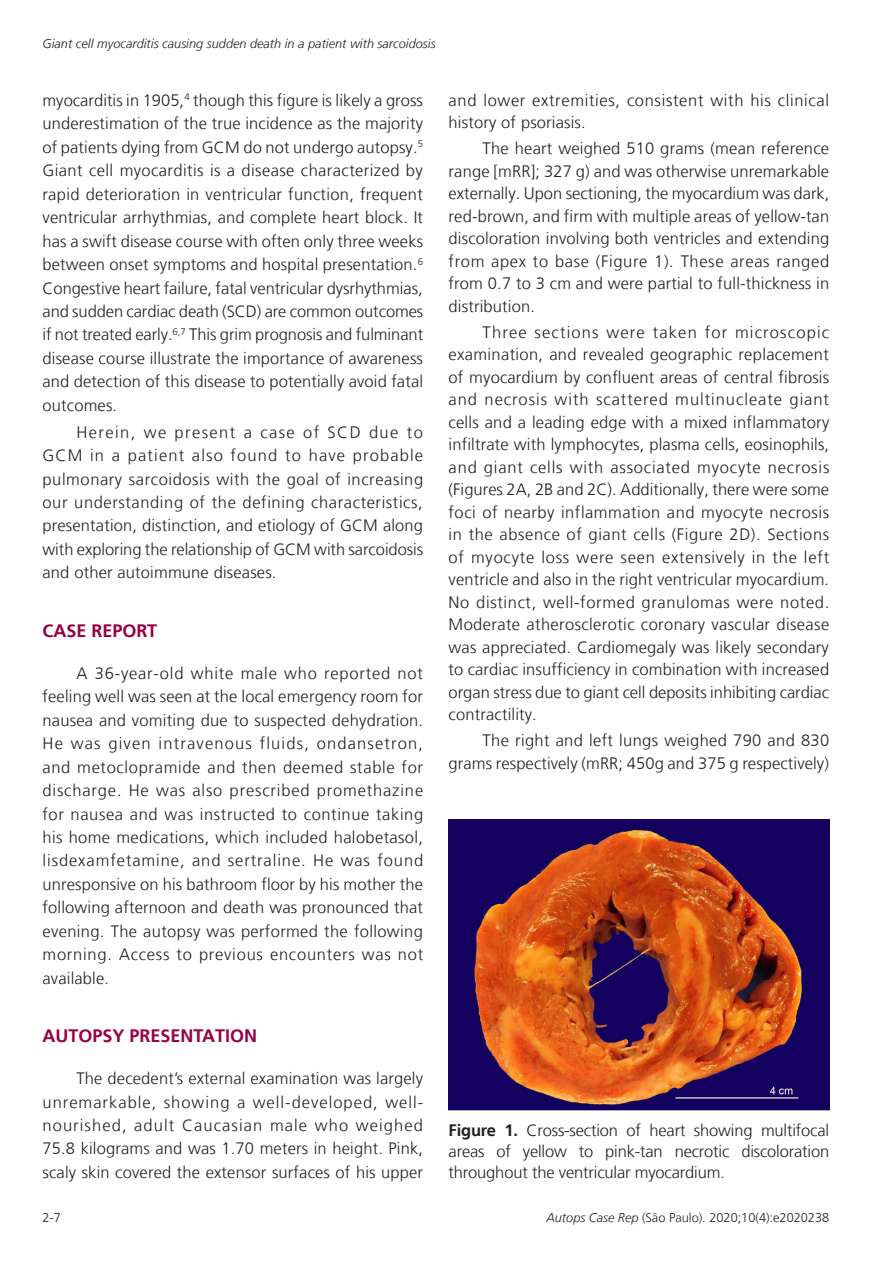
<style>
.page{position:relative;width:893px;height:1263px;background:#fff}
.page>*{position:absolute;margin:0;border:0;box-sizing:border-box;transform-origin:0 0}
.Heading1{font:700 18px "Frutiger LT";color:#970044}
.Paragraph{font:300 16.5px/23.4px "Frutiger LT";letter-spacing:.01em;color:#231f20;text-align:justify}
.FigureCaption{font:300 16.5px/21px "Frutiger LT";letter-spacing:-.01em;color:#231f20;text-align:justify}
.Paragraph-2{font:300 16.5px/22.5px "Frutiger LT";letter-spacing:.04em;color:#231f20}
.t1{font:italic 300 12.75px "Frutiger LT";color:#231f20}
.t2{font:300 12.75px "Frutiger LT";color:#231f20}
.s1{font-weight:700}
.s2{font-style:italic}
</style>
<div class="page">
<img style="left:449px;top:819px;width:380px;height:292px">
<p class="t1" style="left:43px;top:37px;width:395px">Giant cell myocarditis causing sudden death in a patient with sarcoidosis</p>
<p class="Paragraph" style="left:43px;top:89px;width:382px">myocarditis in 1905,<sup>4</sup> though this figure is likely a gross underestimation of the true incidence as the majority of patients dying from GCM do not undergo autopsy.<sup>5<br></sup>Giant cell myocarditis is a disease characterized by rapid deterioration in ventricular function, frequent ventricular arrhythmias, and complete heart block. It has a swift disease course with often only three weeks between onset symptoms and hospital presentation.<sup>6<br></sup>Congestive heart failure, fatal ventricular dysrhythmias, and sudden cardiac death (SCD) are common outcomes if not treated early.<sup>6,7</sup> This grim prognosis and fulminant disease course illustrate the importance of awareness and detection of this disease to potentially avoid fatal outcomes.</p>
<p class="Paragraph" style="left:43px;top:420px;width:382px;text-indent:34px">Herein, we present a case of SCD due to GCM in a patient also found to have probable pulmonary sarcoidosis with the goal of increasing our understanding of the defining characteristics, presentation, distinction, and etiology of GCM along with exploring the relationship of GCM with sarcoidosis and other autoimmune diseases.</p>
<p class="Heading1" style="left:43px;top:620px;width:116px">CASE REPORT</p>
<p class="Paragraph" style="left:43px;top:662px;width:382px;text-indent:34px">A 36-year-old white male who reported not feeling well was seen at the local emergency room for nausea and vomiting due to suspected dehydration.<br>He was given intravenous fluids, ondansetron, and metoclopramide and then deemed stable for discharge. He was also prescribed promethazine for nausea and was instructed to continue taking his home medications, which included halobetasol, lisdexamfetamine, and sertraline. He was found unresponsive on his bathroom floor by his mother the following afternoon and death was pronounced that evening. The autopsy was performed the following morning. Access to previous encounters was not available.</p>
<p class="Paragraph-2" style="left:449px;top:89px;width:382px">and lower extremities, consistent with his clinical history of psoriasis.</p>
<p class="Paragraph" style="left:449px;top:138px;width:382px;line-height:22.5px;text-indent:34px">The heart weighed 510 grams (mean reference range [mRR]; 327 g) and was otherwise unremarkable externally. Upon sectioning, the myocardium was dark, red-brown, and firm with multiple areas of yellow-tan discoloration involving both ventricles and extending from apex to base (Figure 1). These areas ranged from 0.7 to 3 cm and were partial to full-thickness in distribution.</p>
<p class="Paragraph" style="left:449px;top:321px;width:382px;line-height:22.5px;text-indent:34px">Three sections were taken for microscopic examination, and revealed geographic replacement of myocardium by confluent areas of central fibrosis and necrosis with scattered multinucleate giant cells and a leading edge with a mixed inflammatory infiltrate with lymphocytes, plasma cells, eosinophils, and giant cells with associated myocyte necrosis (Figures 2A, 2B and 2C). Additionally, there were some foci of nearby inflammation and myocyte necrosis in the absence of giant cells (Figure 2D). Sections of myocyte loss were seen extensively in the left ventricle and also in the right ventricular myocardium.<br>No distinct, well-formed granulomas were noted.<br>Moderate atherosclerotic coronary vascular disease was appreciated. Cardiomegaly was likely secondary to cardiac insufficiency in combination with increased organ stress due to giant cell deposits inhibiting cardiac contractility.</p>
<p class="Paragraph" style="left:449px;top:729px;width:382px;line-height:22.5px;text-align:right">The right and left lungs weighed 790 and 830 grams respectively (mRR; 450g and 375 g respectively)</p>
<p class="Heading1" style="left:43px;top:1025px;width:216px">AUTOPSY PRESENTATION</p>
<p class="Paragraph" style="left:43px;top:1067px;width:382px;text-indent:34px">The decedent’s external examination was largely unremarkable, showing a well-developed, well&shy;nourished, adult Caucasian male who weighed 75.8 kilograms and was 1.70 meters in height. Pink, scaly skin covered the extensor surfaces of his upper</p>
<p class="FigureCaption" style="left:449px;top:1120px;width:382px"><span class="s1">Figure 1.</span> Cross-section of heart showing multifocal areas of yellow to pink-tan necrotic discoloration throughout the ventricular myocardium.</p>
<p class="t2" style="left:43px;top:1210px;width:20px">2-7</p>
<p class="t2" style="left:546px;top:1210px;width:284px"><span class="s2">Autops Case Rep</span> (São Paulo). 2020;10(4):e2020238</p>
</div>
